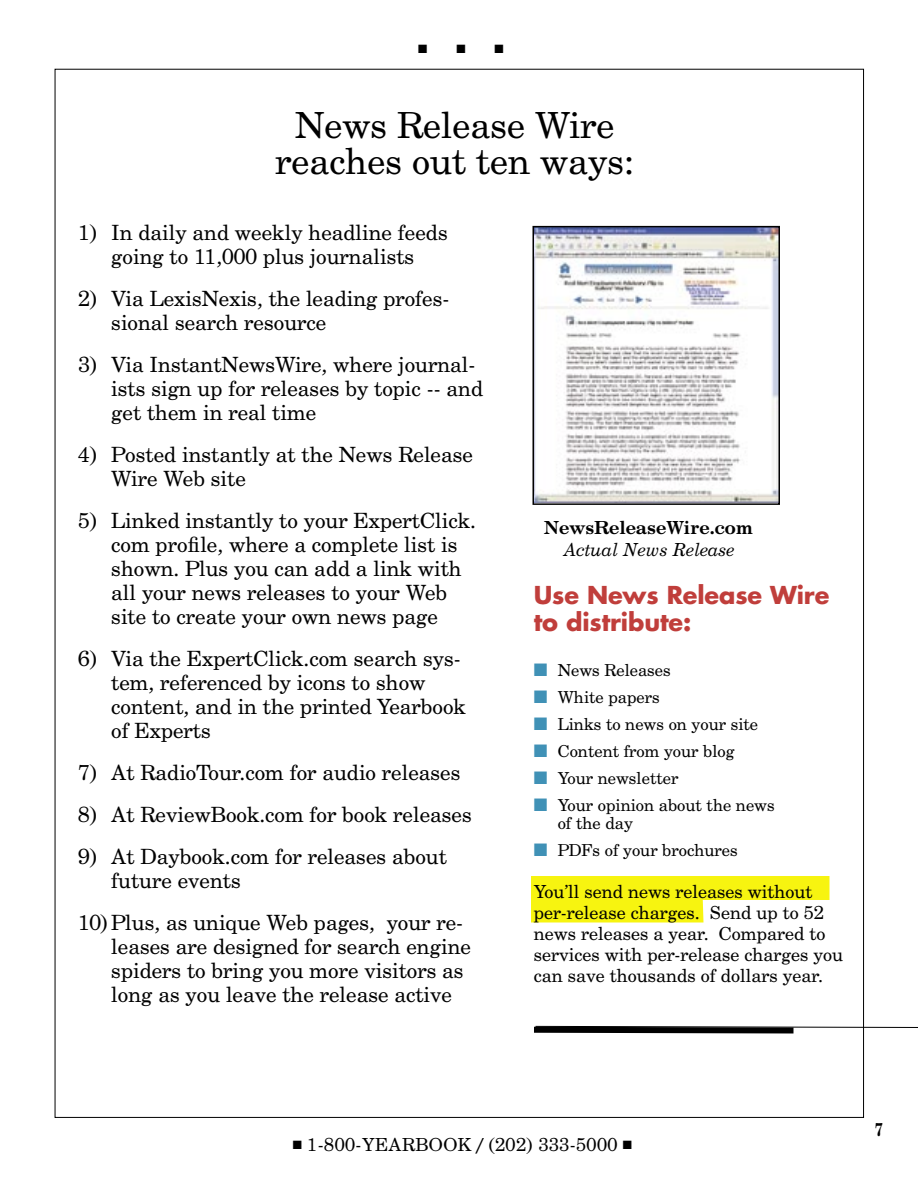
<style>
.page{position:relative;width:918px;height:1188px;background:#fff}
.page>*{position:absolute;margin:0;border:0;box-sizing:border-box;transform-origin:0 0}
.t1{font:36px/36px "Century Schoolbook Regular DTC";color:#000;text-align:center}
.t2{font:700 24px/27px "Futura";letter-spacing:-.005em;color:#c03e3b}
.t3{font:21px/24px "Century Schoolbook Regular DTC";color:#000}
.t4{font:18px/21px "Century Schoolbook Regular DTC";color:#000}
.t5{font:18px "Century Schoolbook Regular DTC";letter-spacing:.025em;color:#000}
.t6{font:18px "Century Schoolbook Bold DTC";color:#000}
.t7{font:18px "Century Schoolbook Regular Italic DTC";color:#000}
.t8{font:18px "Century Schoolbook Bold DTC";color:#000;scale:.75 1}
.t9{font:16.5px/18px "Century Schoolbook Regular DTC";color:#000}
.t10{font:12px "Zapf Dingbats";color:#000}
.s1{color:#4091b6}
</style>
<div class="page">
<svg style="left:531px;top:876px;width:299px;height:46px"></svg>
<img style="left:535px;top:229px;width:242px;height:273px">
<div style="left:532px;top:226px;width:248px;height:279px;border:2px solid #000"></div>
<svg style="left:534px;top:1024px;width:384px;height:13px"></svg>
<p class="t10" style="left:418px;top:43px;width:11px">■</p>
<p class="t10" style="left:456px;top:43px;width:11px">■</p>
<p class="t10" style="left:495px;top:43px;width:11px">■</p>
<h1 class="t1" style="left:276px;top:111px;width:360px">News Release Wire reaches out ten ways:</h1>
<p class="t3" style="left:78px;top:223px;width:371px;text-align:center">1) In daily and weekly headline feeds going to 11,000 plus journalists</p>
<p class="t3" style="left:111px;top:289px;width:340px;text-indent:-33px">2) Via LexisNexis, the leading profes&shy;sional search resource</p>
<p class="t3" style="left:111px;top:355px;width:373px;text-indent:-33px">3) Via InstantNewsWire, where journal&shy;ists sign up for releases by topic -- and get them in real time</p>
<p class="t3" style="left:111px;top:445px;width:363px;text-indent:-33px">4) Posted instantly at the News Release<br>Wire Web site</p>
<p class="t3" style="left:111px;top:511px;width:366px;text-indent:-33px">5) Linked instantly to your ExpertClick. com profile, where a complete list is shown. Plus you can add a link with all your news releases to your Web site to create your own news page</p>
<p class="t3" style="left:111px;top:649px;width:356px;text-indent:-33px">6) Via the ExpertClick.com search sys&shy;tem, referenced by icons to show content, and in the printed Yearbook of Experts</p>
<p class="t3" style="left:78px;top:763px;width:384px">7) At RadioTour.com for audio releases</p>
<p class="t3" style="left:78px;top:805px;width:395px">8) At ReviewBook.com for book releases</p>
<p class="t3" style="left:111px;top:847px;width:337px;text-indent:-33px">9) At Daybook.com for releases about future events</p>
<p class="t3" style="left:111px;top:913px;width:361px;text-indent:-33px">10) Plus, as unique Web pages, your re&shy;leases are designed for search engine spiders to bring you more visitors as long as you leave the release active</p>
<p class="t6" style="left:544px;top:516px;width:210px">NewsReleaseWire.com</p>
<p class="t7" style="left:564px;top:538px;width:172px">Actual News Release</p>
<p class="t2" style="left:534px;top:580px;width:297px">Use News Release Wire to distribute:</p>
<p class="t9" style="left:534px;top:662px;width:139px"><span class="s1">■</span> News Releases</p>
<p class="t9" style="left:534px;top:689px;width:128px"><span class="s1">■</span> White papers</p>
<p class="t9" style="left:534px;top:716px;width:226px"><span class="s1">■</span> Links to news on your site</p>
<p class="t9" style="left:534px;top:743px;width:202px"><span class="s1">■</span> Content from your blog</p>
<p class="t9" style="left:534px;top:770px;width:146px"><span class="s1">■</span> Your newsletter</p>
<p class="t9" style="left:558px;top:797px;width:219px;text-indent:-24px"><span class="s1">■</span> Your opinion about the news of the day</p>
<p class="t9" style="left:534px;top:842px;width:205px"><span class="s1">■</span> PDFs of your brochures</p>
<p class="t4" style="left:534px;top:883px;width:311px">You’ll send news releases without per-release charges. Send up to 52 news releases a year. Compared to services with per-release charges you can save thousands of dollars year.</p>
<p class="t5" style="left:293px;top:1133px;width:341px">■ 1-800-YEARBOOK / (202) 333-5000 ■</p>
<p class="t8" style="left:875px;top:1118px;width:12px">7</p>
</div>
